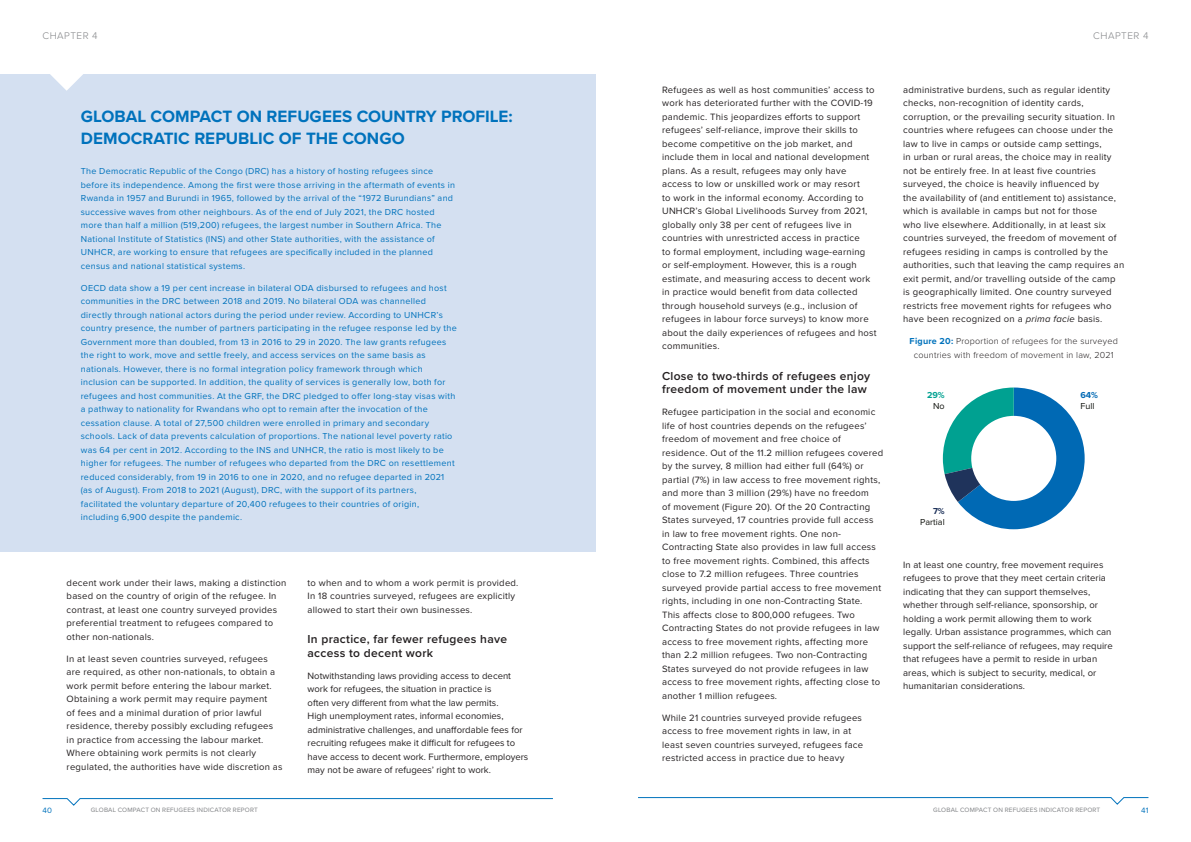
<style>
.page{position:relative;width:1191px;height:842px;background:#fff}
.page>*{position:absolute;margin:0;border:0;box-sizing:border-box;transform-origin:0 0}
._2021___Country_Prof{font:700 17px/22px "Proxima Nova";color:#0072bc}
._2021___h4_blackbold{font:600 12px/13.5px "Proxima Nova";letter-spacing:.025em;color:#231f20}
.t1{font:300 10px "Proxima Nova";letter-spacing:.05em;color:#808285}
._2021___normalText_w{font:9.5px/13.5px "Proxima Nova";letter-spacing:.025em;color:#231f20}
._2021___normalText_w-2{font:9.5px/13.5px "Proxima Nova";color:#231f20}
._2021___Counrty_prof{font:9px/13.5px "Proxima Nova";letter-spacing:.03em;color:#0072bc}
._2021___graph_captio{font:300 9px/13.5px "Proxima Nova";letter-spacing:.025em;color:#231f20;text-align:center}
.t2{font:9px/10.8px "Proxima Nova";color:#0e100b}
.t3{font:700 9px/10.8px "Proxima Nova";color:#00a191;text-align:right}
.t4{font:8px "Proxima Nova";color:#0072bc}
.t5{font:6.5px "Proxima Nova";letter-spacing:.03em;color:#808285}
.s1{font-style:italic}
.s2{font-weight:700;color:#0072bc}
.s3{font-weight:700;color:#0069b4}
.s4{font-weight:400;color:#0e100b}
.s5{font-weight:700;color:#1f335b}
</style>
<div class="page">
<div style="left:0;top:74px;width:595px;height:477px;background:#d4e0f1"></div>
<svg style="left:50px;top:74px;width:33px;height:17px"></svg>
<svg style="left:943px;top:387px;width:141px;height:142px"></svg>
<svg style="left:638px;top:797px;width:511px;height:8px"></svg>
<svg style="left:42px;top:798px;width:511px;height:8px"></svg>
<p class="t1" style="left:43px;top:28px;width:57px">Chapter 4</p>
<p class="t1" style="left:1093px;top:28px;width:57px">Chapter 4</p>
<p class="_2021___Country_Prof" style="left:81px;top:104px;width:433px">GLOBAL COMPACT ON REFUGEES COUNTRY PROFILE:<br>DEMOCRATIC REPUBLIC OF THE CONGO</p>
<p class="_2021___Counrty_prof" style="left:81px;top:164px;width:376px">The Democratic Republic of the Congo (DRC) has a history of hosting refugees since before its independence. Among the first were those arriving in the aftermath of events in Rwanda in 1957 and Burundi in 1965, followed by the arrival of the “1972 Burundians” and successive waves from other neighbours. As of the end of July 2021, the DRC hosted more than half a million (519,200) refugees, the largest number in Southern Africa. The National Institute of Statistics (INS) and other State authorities, with the assistance of UNHCR, are working to ensure that refugees are specifically included in the planned census and national statistical systems.</p>
<p class="_2021___Counrty_prof" style="left:81px;top:280px;width:377px">OECD data show a 19 per cent increase in bilateral ODA disbursed to refugees and host communities in the DRC between 2018 and 2019. No bilateral ODA was channelled directly through national actors during the period under review. According to UNHCR’s country presence, the number of partners participating in the refugee response led by the Government more than doubled, from 13 in 2016 to 29 in 2020. The law grants refugees the right to work, move and settle freely, and access services on the same basis as nationals. However, there is no formal integration policy framework through which inclusion can be supported. In addition, the quality of services is generally low, both for refugees and host communities. At the GRF, the DRC pledged to offer long-stay visas with a pathway to nationality for Rwandans who opt to remain after the invocation of the cessation clause. A total of 27,500 children were enrolled in primary and secondary schools. Lack of data prevents calculation of proportions. The national level poverty ratio was 64 per cent in 2012. According to the INS and UNHCR, the ratio is most likely to be higher for refugees. The number of refugees who departed from the DRC on resettlement reduced considerably, from 19 in 2016 to one in 2020, and no refugee departed in 2021 (as of August). From 2018 to 2021 (August), DRC, with the support of its partners, facilitated the voluntary departure of 20,400 refugees to their countries of origin, including 6,900 despite the pandemic.</p>
<p class="_2021___normalText_w" style="left:67px;top:575px;width:221px">decent work under their laws, making a distinction based on the country of origin of the refugee. In contrast, at least one country surveyed provides preferential treatment to refugees compared to other non-nationals.</p>
<p class="_2021___normalText_w" style="left:67px;top:651px;width:217px">In at least seven countries surveyed, refugees are required, as other non-nationals, to obtain a work permit before entering the labour market.<br>Obtaining a work permit may require payment<br>of fees and a minimal duration of prior lawful residence, thereby possibly excluding refugees in practice from accessing the labour market.<br>Where obtaining work permits is not clearly regulated, the authorities have wide discretion as</p>
<p class="_2021___normalText_w" style="left:307px;top:575px;width:212px">to when and to whom a work permit is provided.<br>In 18 countries surveyed, refugees are explicitly allowed to start their own businesses.</p>
<p class="_2021___h4_blackbold" style="left:307px;top:632px;width:201px">In practice, far fewer refugees have access to decent work</p>
<p class="_2021___normalText_w-2" style="left:307px;top:668px;width:222px">Notwithstanding laws providing access to decent work for refugees, the situation in practice is<br>often very different from what the law permits.<br>High unemployment rates, informal economies, administrative challenges, and unaffordable fees for recruiting refugees make it difficult for refugees to have access to decent work. Furthermore, employers may not be aware of refugees’ right to work.</p>
<p class="_2021___normalText_w" style="left:662px;top:82px;width:216px">Refugees as well as host communities’ access to work has deteriorated further with the COVID-19 pandemic. This jeopardizes efforts to support refugees’ self-reliance, improve their skills to become competitive on the job market, and include them in local and national development plans. As a result, refugees may only have access to low or unskilled work or may resort<br>to work in the informal economy. According to UNHCR’s Global Livelihoods Survey from 2021, globally only 38 per cent of refugees live in countries with unrestricted access in practice<br>to formal employment, including wage-earning<br>or self-employment. However, this is a rough estimate, and measuring access to decent work in practice would benefit from data collected through household surveys (e.g., inclusion of refugees in labour force surveys) to know more about the daily experiences of refugees and host communities.</p>
<p class="_2021___h4_blackbold" style="left:662px;top:368px;width:210px">Close to two-thirds of refugees enjoy freedom of movement under the law</p>
<p class="_2021___normalText_w" style="left:662px;top:405px;width:223px">Refugee participation in the social and economic life of host countries depends on the refugees’ freedom of movement and free choice of residence. Out of the 11.2 million refugees covered by the survey, 8 million had either full (64%) or partial (7%) in law access to free movement rights, and more than 3 million (29%) have no freedom<br>of movement (Figure 20). Of the 20 Contracting States surveyed, 17 countries provide full access in law to free movement rights. One non-Contracting State also provides in law full access to free movement rights. Combined, this affects close to 7.2 million refugees. Three countries surveyed provide partial access to free movement rights, including in one non-Contracting State.<br>This affects close to 800,000 refugees. Two Contracting States do not provide refugees in law access to free movement rights, affecting more than 2.2 million refugees. Two non-Contracting States surveyed do not provide refugees in law access to free movement rights, affecting close to another 1 million refugees.</p>
<p class="_2021___normalText_w" style="left:662px;top:710px;width:203px">While 21 countries surveyed provide refugees access to free movement rights in law, in at least seven countries surveyed, refugees face restricted access in practice due to heavy</p>
<p class="_2021___normalText_w" style="left:903px;top:82px;width:222px">administrative burdens, such as regular identity checks, non-recognition of identity cards, corruption, or the prevailing security situation. In countries where refugees can choose under the law to live in camps or outside camp settings,<br>in urban or rural areas, the choice may in reality not be entirely free. In at least five countries surveyed, the choice is heavily influenced by<br>the availability of (and entitlement to) assistance, which is available in camps but not for those<br>who live elsewhere. Additionally, in at least six countries surveyed, the freedom of movement of refugees residing in camps is controlled by the authorities, such that leaving the camp requires an exit permit, and/or travelling outside of the camp is geographically limited. One country surveyed restricts free movement rights for refugees who have been recognized on a <span class="s1">prima facie</span> basis.</p>
<p class="_2021___graph_captio" style="left:909px;top:334px;width:210px"><span class="s2">Figure 20:</span> Proportion of refugees for the surveyed countries with freedom of movement in law, 2021</p>
<p class="t2" style="left:1080px;top:390px;width:19px"><span class="s3">64%<br></span>Full</p>
<p class="t3" style="left:927px;top:390px;width:19px">29%<br><span class="s4">No</span></p>
<p class="t2" style="left:920px;top:505px;width:26px;text-align:right"><span class="s5">7%<br></span>Partial</p>
<p class="_2021___normalText_w" style="left:903px;top:557px;width:211px">In at least one country, free movement requires refugees to prove that they meet certain criteria indicating that they can support themselves, whether through self-reliance, sponsorship, or holding a work permit allowing them to work legally. Urban assistance programmes, which can support the self-reliance of refugees, may require that refugees have a permit to reside in urban areas, which is subject to security, medical, or humanitarian considerations.</p>
<p class="t4" style="left:43px;top:804px;width:11px">40</p>
<p class="t4" style="left:1141px;top:804px;width:9px">41</p>
<p class="t5" style="left:91px;top:805px;width:169px">GLOBAL COMPACT ON REFUGEES INDICATOR REPORT</p>
<p class="t5" style="left:933px;top:805px;width:169px">GLOBAL COMPACT ON REFUGEES INDICATOR REPORT</p>
</div>
